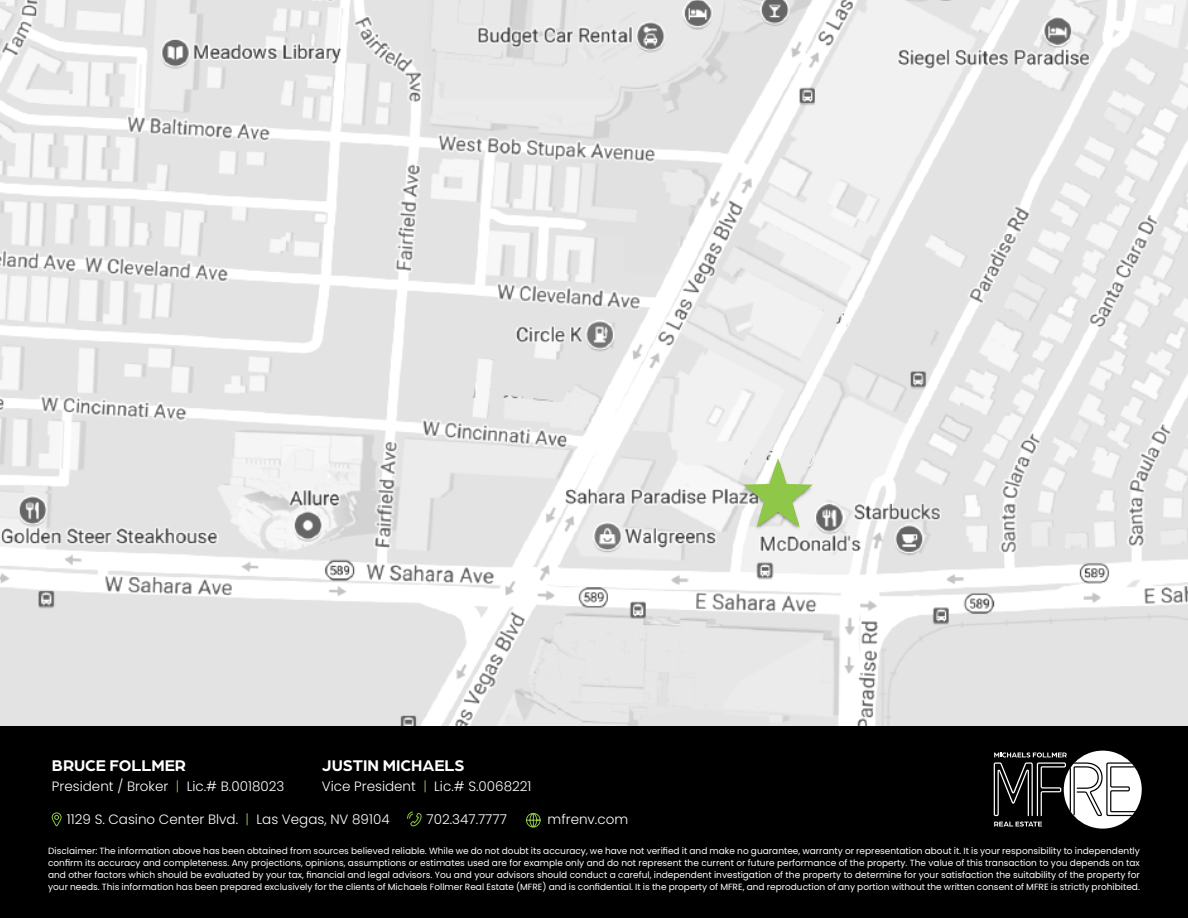
<style>
.page{position:relative;width:1188px;height:918px;background:#fff}
.page>*{position:absolute;margin:0;border:0;box-sizing:border-box;transform-origin:0 0}
.t1{font:700 16.5px "Arboria";color:#fff}
.t2{font:300 13.5px "Poppins";color:#fff}
.t3{font:9px/12px "Poppins";color:#fff;text-align:justify}
.s1{color:#8fc748}
</style>
<div class="page">
<img style="left:0;top:0;width:1188px;height:727px">
<div style="left:0;top:727px;width:1188px;height:191px;background:#000"></div>
<svg style="left:51px;top:812px;width:11px;height:15px"></svg>
<svg style="left:407px;top:811px;width:15px;height:16px"></svg>
<svg style="left:526px;top:812px;width:15px;height:16px"></svg>
<svg style="left:994px;top:822px;width:48px;height:5px"></svg>
<div style="left:1064px;top:751px;width:78px;height:78px;background:#fff;border-radius:50%"></div>
<svg style="left:994px;top:752px;width:142px;height:64px"></svg>
<svg style="left:743px;top:458px;width:70px;height:70px"></svg>
<p class="t1" style="left:52px;top:754px;width:136px">BRUCE FOLLMER</p>
<p class="t2" style="left:52px;top:779px;width:234px">President / Broker <span class="s1">|</span> Lic.# B.0018023</p>
<p class="t1" style="left:322px;top:754px;width:144px">JUSTIN MICHAELS</p>
<p class="t2" style="left:322px;top:779px;width:211px">Vice President <span class="s1">|</span> Lic.# S.0068221</p>
<p class="t2" style="left:67px;top:812px;width:324px">1129 S. Casino Center Blvd. <span class="s1">|</span> Las Vegas, NV 89104</p>
<p class="t2" style="left:427px;top:812px;width:82px">702.347.7777</p>
<p class="t2" style="left:548px;top:812px;width:82px">mfrenv.com</p>
<p class="t3" style="left:48px;top:845px;width:1093px">Disclaimer: The information above has been obtained from sources believed reliable. While we do not doubt its accuracy, we have not verified it and make no guarantee, warranty or representation about it. It is your responsibility to independently confirm its accuracy and completeness. Any projections, opinions, assumptions or estimates used are for example only and do not represent the current or future performance of the property. The value of this transaction to you depends on tax and other factors which should be evaluated by your tax, financial and legal advisors. You and your advisors should conduct a careful, independent investigation of the property to determine for your satisfaction the suitability of the property for your needs. This information has been prepared exclusively for the clients of Michaels Follmer Real Estate (MFRE) and is confidential. It is the property of MFRE, and reproduction of any portion without the written consent of MFRE is strictly prohibited.</p>
</div>
